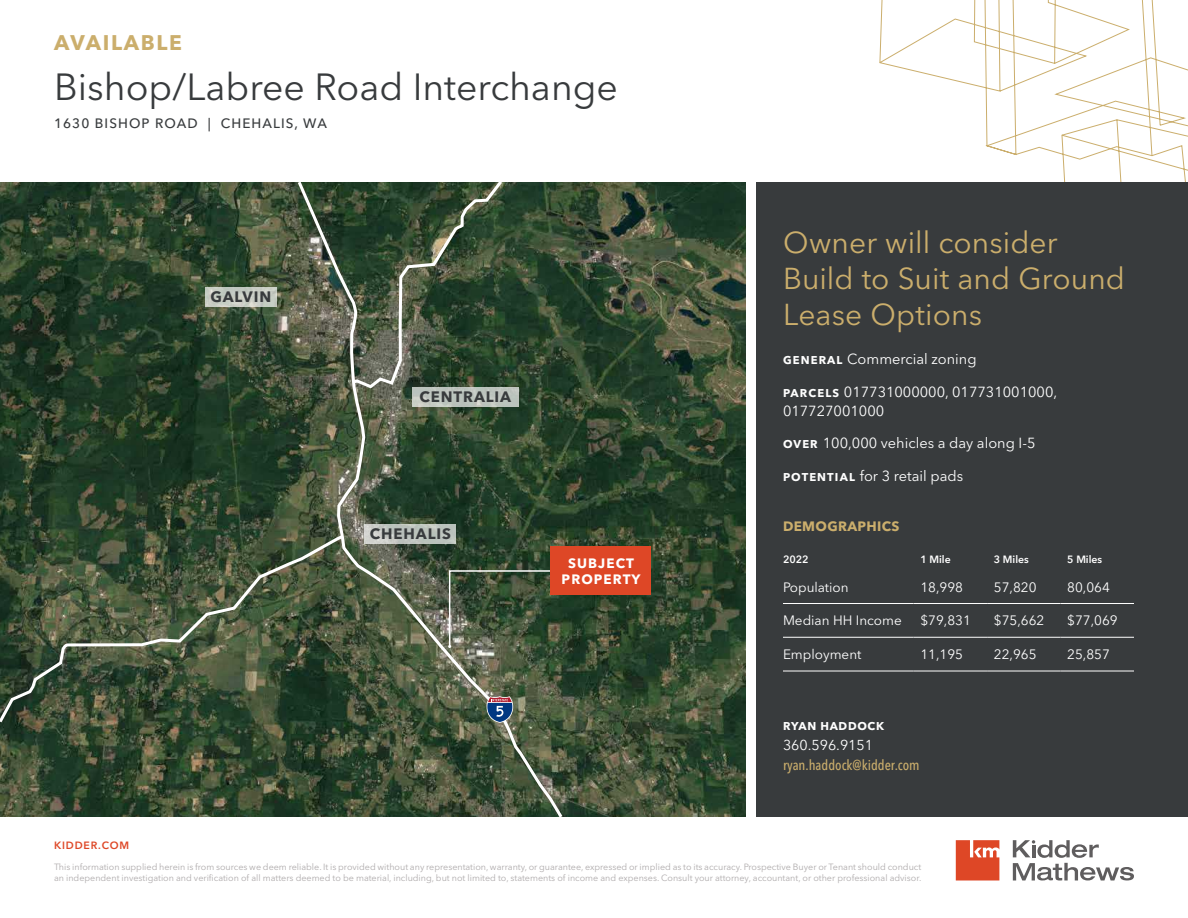
<style>
.page{position:relative;width:1188px;height:918px;background:#fff}
.page>*{position:absolute;margin:0;border:0;box-sizing:border-box;transform-origin:0 0}
.Property_Name_-_Char{font:37.5px "Avenir Next LT Pro";color:#383b3d}
.Callout_Text_-_White{font:30px/36px "Avenir Next LT Pro";color:#cbae6c}
.For_Lease___Sale__Af{font:700 21px "Avenir Next LT Pro";letter-spacing:.08em;color:#cbae6c}
.Neighborhood___City{font:700 15px "Avenir Next LT Pro";letter-spacing:.06em;color:#383b3d}
.Bullets_-_White{font:14.55px/19px "Avenir Next LT Pro";color:#fff}
.Contact_Info_-_White{font:500 condensed 14.25px "Avenir Next LT Pro";color:#cbae6c}
.Contact_Info_-_White-2{font:14.25px "Avenir Next LT Pro";color:#fff}
.Table_Input_-_White{font:13.5px "Avenir Next LT Pro";color:#fff}
.Property_Address_-_C{font:500 13.5px "Avenir Next LT Pro";letter-spacing:.08em;color:#383b3d}
.Subject_Property_Cal{font:700 13.5px/16.5px "Avenir Next LT Pro";letter-spacing:.08em;color:#fff;text-align:center}
.Table_Title_-_Gold{font:700 13.5px "Avenir Next LT Pro";letter-spacing:.025em;color:#cbae6c}
.Contact_Info_-_White-3{font:700 11.25px "Avenir Next LT Pro";letter-spacing:.06em;color:#fff}
.Table_Descriptor_-_W{font:600 10.5px "Avenir Next LT Pro";color:#fff}
.t1{font:600 10.5px "Avenir Next LT Pro";letter-spacing:.08em;color:#de4726}
.t2{font:9px/10.8px "Avenir Next LT Pro";color:#afabac}
.s1{font-weight:700;font-size:11.25px}
</style>
<div class="page">
<svg style="left:1013px;top:840px;width:121px;height:41px"></svg>
<svg style="left:956px;top:840px;width:43px;height:41px;background:#e25e41"></svg>
<svg style="left:879px;top:0;width:309px;height:182px"></svg>
<div style="left:756px;top:182px;width:432px;height:635px;background:#383b3d"></div>
<img style="left:0;top:182px;width:745px;height:635px">
<hr style="left:783px;top:603px;width:131px;height:1px;background:#fff">
<hr style="left:914px;top:603px;width:73px;height:1px;background:#fff">
<hr style="left:987px;top:603px;width:74px;height:1px;background:#fff">
<hr style="left:1061px;top:603px;width:73px;height:1px;background:#fff">
<hr style="left:783px;top:637px;width:131px;height:1px;background:#fff">
<hr style="left:914px;top:637px;width:73px;height:1px;background:#fff">
<hr style="left:987px;top:637px;width:74px;height:1px;background:#fff">
<hr style="left:1061px;top:637px;width:73px;height:1px;background:#fff">
<hr style="left:783px;top:671px;width:131px;height:1px;background:#fff">
<hr style="left:914px;top:671px;width:73px;height:1px;background:#fff">
<hr style="left:987px;top:671px;width:74px;height:1px;background:#fff">
<hr style="left:1061px;top:671px;width:73px;height:1px;background:#fff">
<svg style="left:565px;top:595px;width:72px;height:53px;background:#2c422a"></svg>
<div style="left:551px;top:547px;width:100px;height:48px;background:#de4726"></div>
<svg style="left:295px;top:182px;width:270px;height:635px;background:#45543d"></svg>
<svg style="left:487px;top:696px;width:26px;height:27px"></svg>
<svg style="left:350px;top:182px;width:155px;height:208px;background:#41533d"></svg>
<svg style="left:0;top:532px;width:347px;height:194px;background:#44533b"></svg>
<svg style="left:412px;top:387px;width:107px;height:20px;background:#bec5bf"></svg>
<svg style="left:205px;top:287px;width:71px;height:20px"></svg>
<svg style="left:364px;top:524px;width:92px;height:20px;background:#c1c7c1"></svg>
<p class="For_Lease___Sale__Af" style="left:54px;top:30px;width:129px">AVAILABLE</p>
<p class="Property_Name_-_Char" style="left:54px;top:64px;width:565px">Bishop/Labree Road Interchange</p>
<p class="Property_Address_-_C" style="left:54px;top:115px;width:274px">1630 BISHOP ROAD | CHEHALIS, WA</p>
<p class="Neighborhood___City" style="left:210px;top:288px;width:62px">GALVIN</p>
<p class="Neighborhood___City" style="left:419px;top:388px;width:93px">CENTRALIA</p>
<p class="Neighborhood___City" style="left:370px;top:525px;width:83px">CHEHALIS</p>
<p class="Subject_Property_Cal" style="left:562px;top:555px;width:80px">SUBJECT<br>PROPERTY</p>
<p class="t1" style="left:54px;top:839px;width:77px">KIDDER.COM</p>
<p class="Callout_Text_-_White" style="left:783px;top:224px;width:344px">Owner will consider<br>Build to Suit and Ground<br>Lease Options</p>
<p class="Bullets_-_White" style="left:783px;top:350px;width:195px"><span class="s1">GENERAL</span> Commercial zoning</p>
<p class="Bullets_-_White" style="left:783px;top:382px;width:276px"><span class="s1">PARCELS</span> 017731000000, 017731001000,<br>017727001000</p>
<p class="Bullets_-_White" style="left:783px;top:434px;width:254px"><span class="s1">OVER</span> 100,000 vehicles a day along I-5</p>
<p class="Bullets_-_White" style="left:783px;top:466px;width:182px"><span class="s1">POTENTIAL</span> for 3 retail pads</p>
<p class="Table_Title_-_Gold" style="left:783px;top:518px;width:118px">DEMOGRAPHICS</p>
<p class="Table_Descriptor_-_W" style="left:783px;top:553px;width:27px">2022</p>
<p class="Table_Descriptor_-_W" style="left:920px;top:553px;width:32px">1 Mile</p>
<p class="Table_Descriptor_-_W" style="left:994px;top:553px;width:37px">3 Miles</p>
<p class="Table_Descriptor_-_W" style="left:1067px;top:553px;width:37px">5 Miles</p>
<p class="Table_Input_-_White" style="left:783px;top:579px;width:67px">Population</p>
<p class="Table_Input_-_White" style="left:920px;top:579px;width:44px">18,998</p>
<p class="Table_Input_-_White" style="left:994px;top:579px;width:44px">57,820</p>
<p class="Table_Input_-_White" style="left:1067px;top:579px;width:44px">80,064</p>
<p class="Table_Input_-_White" style="left:783px;top:613px;width:120px">Median HH Income</p>
<p class="Table_Input_-_White" style="left:920px;top:613px;width:52px">$79,831</p>
<p class="Table_Input_-_White" style="left:994px;top:613px;width:52px">$75,662</p>
<p class="Table_Input_-_White" style="left:1067px;top:613px;width:52px">$77,069</p>
<p class="Table_Input_-_White" style="left:783px;top:646px;width:80px">Employment</p>
<p class="Table_Input_-_White" style="left:920px;top:646px;width:44px">11,195</p>
<p class="Table_Input_-_White" style="left:994px;top:646px;width:44px">22,965</p>
<p class="Table_Input_-_White" style="left:1067px;top:646px;width:44px">25,857</p>
<p class="Contact_Info_-_White-3" style="left:783px;top:720px;width:103px">RYAN HADDOCK</p>
<p class="Contact_Info_-_White-2" style="left:783px;top:737px;width:92px">360.596.9151</p>
<p class="Contact_Info_-_White" style="left:783px;top:756px;width:138px">ryan.haddock@kidder.com</p>
<p class="t2" style="left:54px;top:861px;width:869px">This information supplied herein is from sources we deem reliable. It is provided without any representation, warranty, or guarantee, expressed or implied as to its accuracy. Prospective Buyer or Tenant should conduct an independent investigation and verification of all matters deemed to be material, including, but not limited to, statements of income and expenses. Consult your attorney, accountant, or other professional advisor.</p>
</div>
